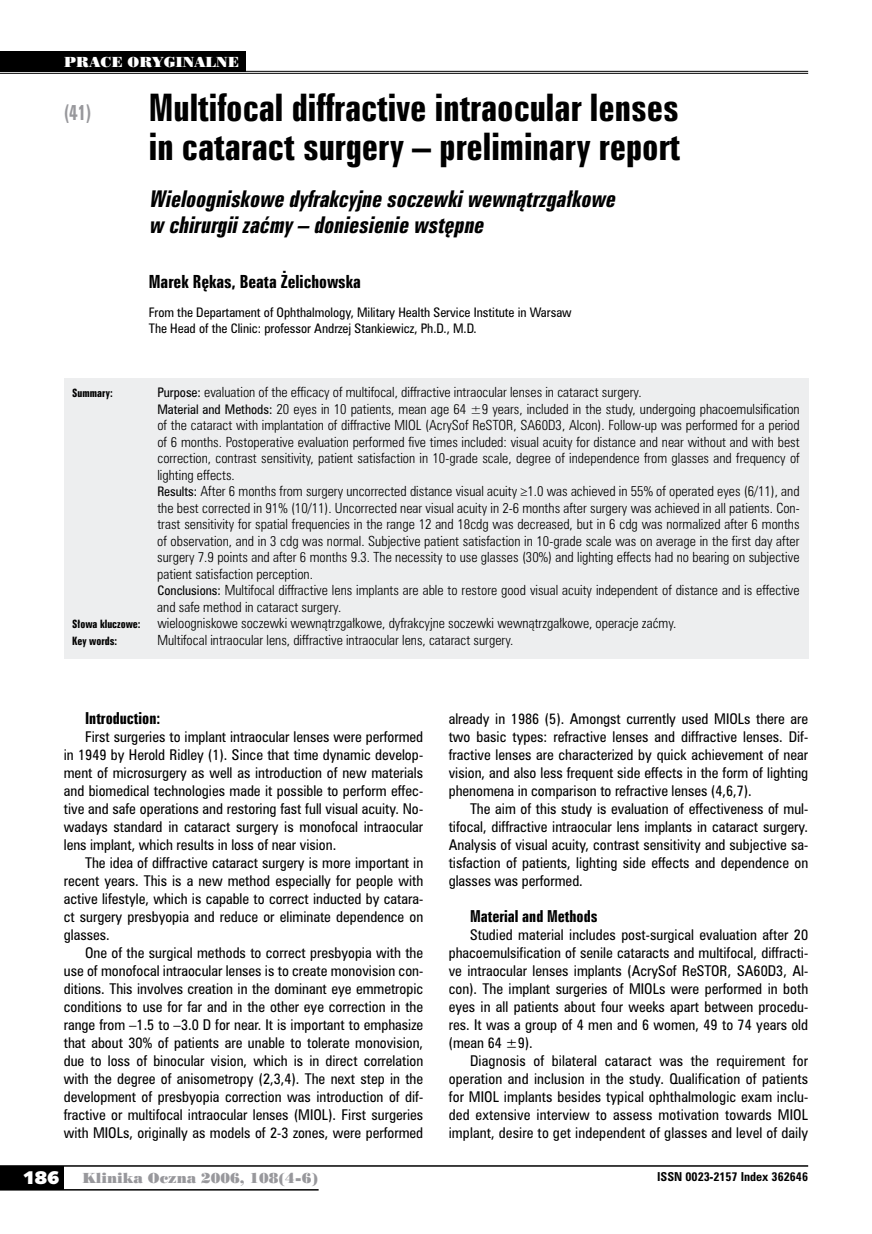
<style>
.page{position:relative;width:872px;height:1234px;background:#fff}
.page>*{position:absolute;margin:0;border:0;box-sizing:border-box;transform-origin:0 0}
.t1{font:34.5px/39px "Zurich Bd X Cn PL";color:#000}
.t2{font:italic 21px/25.5px "Zurich Bd X Cn PL";color:#000}
.t3{font:19.5px "Zurich Bd X Cn PL";color:#98989c;scale:.9 1}
.t4{font:18px "Humanst 531 U Blk PL";color:#fff}
.t5{font:16.5px "Zurich Bd X Cn PL";color:#000}
.t6{font:15px "Zurich Bd X Cn PL";color:#000}
.t7{font:13.5px/18px "Zurich Cn PL";color:#000;text-align:justify}
.t8{font:13.5px "Poster Bodoni PL";color:#98989c}
.t9{font:13.5px "Poster Bodoni PL";color:#fff}
.t10{font:12.75px/16.5px "Zurich Lt Cn PL";color:#000}
.t11{font:12px/16.5px "Zurich Cn PL";color:#000}
.t12{font:700 11.25px "Zurich Cn PL";color:#000}
.t13{font:10.5px "Zurich Bd X Cn PL";color:#000}
.s1{font-family:"Zurich Cn PL";font-size:12px}
</style>
<div class="page">
<div style="left:0;top:1165px;width:64px;height:24px;background:#000"></div>
<hr style="left:0;top:1164px;width:808px;height:2px;background:#000">
<hr style="left:0;top:1188px;width:319px;height:2px;background:#000">
<div style="left:64px;top:378px;width:744px;height:281px;background:#edeeef"></div>
<hr style="left:0;top:71px;width:808px;height:1px;background:#000">
<hr style="left:0;top:73px;width:808px;height:1px;background:#000">
<div style="left:0;top:51px;width:246px;height:21px;background:#000"></div>
<p class="t9" style="left:64px;top:53px;width:176px">PRACE ORYGINALNE</p>
<h3 class="t3" style="left:64px;top:100px;width:32px">(41)</h3>
<h1 class="t1" style="left:149px;top:88px;width:533px">Multifocal diffractive intraocular lenses in cataract surgery – preliminary report</h1>
<h2 class="t2" style="left:149px;top:186px;width:473px">Wieloogniskowe dyfrakcyjne soczewkiwewnątrzgałkowe w chirurgiizaćmy– doniesienie wstępne</h2>
<p class="t5" style="left:149px;top:270px;width:213px">Marek Rękas, Beata Żelichowska</p>
<p class="t11" style="left:149px;top:304px;width:424px">From the Departament of Ophthalmology, Military Health Service Institute in Warsaw<br>The Head of the Clinic: professor Andrzej Stankiewicz, Ph.D., M.D.</p>
<p class="t13" style="left:72px;top:386px;width:42px">Summary:</p>
<p class="t10" style="left:157px;top:383px;width:644px"><span class="s1">Purpose:</span> evaluation of the efficacy of multifocal, diffractive intraocular lenses in cataract surgery.<br><span class="s1">Material and Methods:</span> 20 eyes in 10 patients, mean age 64 ±9 years, included in the study, undergoing phacoemulsification of the cataract with implantation of diffractive MIOL (AcrySof ReSTOR, SA60D3, Alcon). Follow-up was performed for a period of 6 months. Postoperative evaluation performed five times included: visual acuity for distance and near without and with best correction, contrast sensitivity, patient satisfaction in 10-grade scale, degree of independence from glasses and frequency of lighting effects.<br><span class="s1">Results:</span> After 6 months from surgery uncorrected distance visual acuity ≥1.0 was achieved in 55% of operated eyes (6/11), and the best corrected in 91% (10/11). Uncorrected near visual acuity in 2-6 months after surgery was achieved in all patients. Con&shy;trast sensitivity for spatial frequencies in the range 12 and 18cdg was decreased, but in 6 cdg was normalized after 6 months of observation, and in 3 cdg was normal. Subjective patient satisfaction in 10-grade scale was on average in the first day after surgery 7.9 points and after 6 months 9.3. The necessity to use glasses (30%) and lighting effects had no bearing on subjective patient satisfaction perception.<br><span class="s1">Conclusions:</span> Multifocal diffractive lens implants are able to restore good visual acuity independent of distance and is effective and safe method in cataract surgery.</p>
<p class="t13" style="left:72px;top:617px;width:70px">Słowa kluczowe:</p>
<p class="t10" style="left:157px;top:614px;width:520px">wieloogniskowe soczewki wewnątrzgałkowe, dyfrakcyjne soczewki wewnątrzgałkowe, operacje zaćmy.</p>
<p class="t13" style="left:72px;top:633px;width:46px">Key words:</p>
<p class="t10" style="left:157px;top:631px;width:357px">Multifocal intraocular lens, diffractive intraocular lens, cataract surgery.</p>
<p class="t6" style="left:85px;top:708px;width:77px">Introduction:</p>
<p class="t7" style="left:64px;top:727px;width:361px;text-indent:21px">First surgeries to implant intraocular lenses were performed in 1949 by Herold Ridley (1). Since that time dynamic develop&shy;ment of microsurgery as well as introduction of new materials and biomedical technologies made it possible to perform effec&shy;tive and safe operations and restoring fast full visual acuity. No&shy;wadays standard in cataract surgery is monofocal intraocular lens implant, which results in loss of near vision.</p>
<p class="t7" style="left:64px;top:853px;width:361px;text-indent:21px">The idea of diffractive cataract surgery is more important in recent years. This is a new method especially for people with active lifestyle, which is capable to correct inducted by catara&shy;ct surgery presbyopia and reduce or eliminate dependence on glasses.</p>
<p class="t7" style="left:64px;top:943px;width:361px;text-indent:21px">One of the surgical methods to correct presbyopia with the use of monofocal intraocular lenses is to create monovision con&shy;ditions. This involves creation in the dominant eye emmetropic conditions to use for far and in the other eye correction in the range from –1.5 to –3.0 D for near. It is important to emphasize that about 30% of patients are unable to tolerate monovision, due to loss of binocular vision, which is in direct correlation with the degree of anisometropy (2,3,4). The next step in the development of presbyopia correction was introduction of dif&shy;fractive or multifocal intraocular lenses (MIOL). First surgeries with MIOLs, originally as models of 2-3 zones, were performed</p>
<p class="t7" style="left:449px;top:709px;width:361px">already in 1986 (5). Amongst currently used MIOLs there are two basic types: refractive lenses and diffractive lenses. Dif&shy;fractive lenses are characterized by quick achievement of near vision, and also less frequent side effects in the form of lighting phenomena in comparison to refractive lenses (4,6,7).</p>
<p class="t7" style="left:449px;top:799px;width:361px;text-indent:21px">The aim of this study is evaluation of effectiveness of mul&shy;tifocal, diffractive intraocular lens implants in cataract surgery.<br>Analysis of visual acuity, contrast sensitivity and subjective sa&shy;tisfaction of patients, lighting side effects and dependence on glasses was performed.</p>
<p class="t6" style="left:470px;top:906px;width:129px">Material and Methods</p>
<p class="t7" style="left:449px;top:925px;width:361px;text-indent:21px">Studied material includes post-surgical evaluation after 20 phacoemulsification of senile cataracts and multifocal, diffracti&shy;ve intraocular lenses implants (AcrySof ReSTOR, SA60D3, Al&shy;con). The implant surgeries of MIOLs were performed in both eyes in all patients about four weeks apart between procedu&shy;res. It was a group of 4 men and 6 women, 49 to 74 years old (mean 64 ±9).</p>
<p class="t7" style="left:449px;top:1051px;width:361px;text-indent:21px">Diagnosis of bilateral cataract was the requirement for operation and inclusion in the study. Qualification of patients for MIOL implants besides typical ophthalmologic exam inclu&shy;ded extensive interview to assess motivation towards MIOL implant, desire to get independent of glasses and level of daily</p>
<h3 class="t4" style="left:23px;top:1165px;width:38px">186</h3>
<p class="t8" style="left:83px;top:1168px;width:237px">Klinika Oczna 2006, 108(4-6)</p>
<p class="t12" style="left:657px;top:1168px;width:152px">ISSN 0023-2157 Index 362646</p>
</div>
